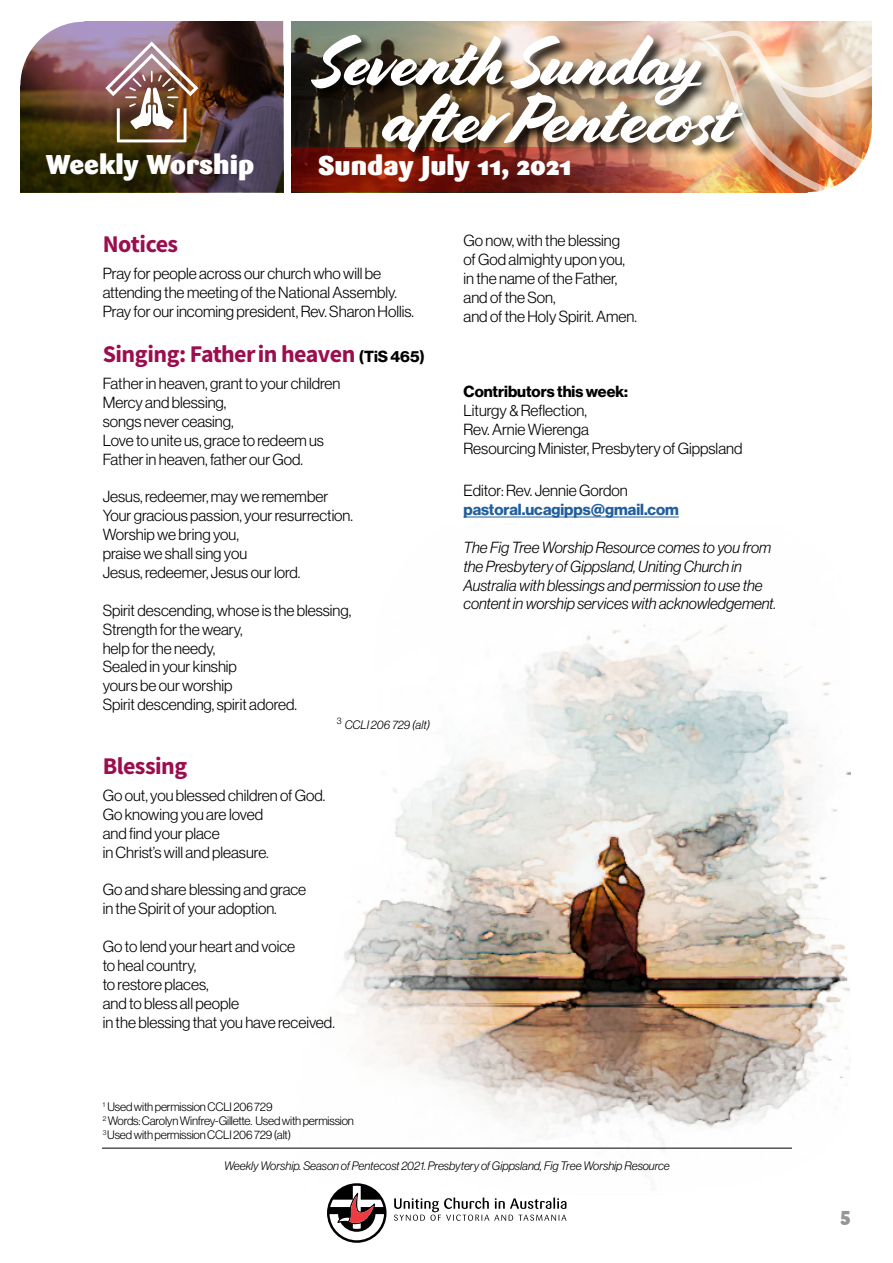
<style>
.page{position:relative;width:893px;height:1263px;background:#fff}
.page>*{position:absolute;margin:0;border:0;box-sizing:border-box;transform-origin:0 0}
.t1{font:69px/57px "Cortado";letter-spacing:-.02em;color:#fff}
.t2{font:900 27px "Sari";color:#fff}
.t3{font:24px "Source Sans Variable";letter-spacing:-.02em;color:#9b0e4e}
.t4{font:900 19.5px "Sari";color:#939598}
.t5{font:15.75px/18.9px "N Haas Grotesk DS Pro 45 Lt";color:#000}
.t6{font:15.75px/18.9px "N Haas Grotesk DS Pro 46 Lt It";color:#000}
.t7{font:15.75px "N Haas Grotesk DS Pro 75 Bd";color:#215e9e}
.t8{font:15.75px "N Haas Grotesk DS Pro 75 Bd";color:#000}
.t9{font:12px/14.4px "N Haas Grotesk DS Pro 45 Lt";letter-spacing:-.015em;color:#000}
.t10{font:12px "N Haas Grotesk DS Pro 46 Lt It";color:#000}
.s1{font-family:"N Haas Grotesk DS Pro 75 Bd";font-size:15.75px;color:#000}
</style>
<div class="page">
<img style="left:261px;top:516px;width:589px;height:651px">
<svg style="left:394px;top:1197px;width:172px;height:24px"></svg>
<svg style="left:327px;top:1183px;width:60px;height:60px"></svg>
<hr style="left:102px;top:1148px;width:690px;height:1px;background:#000">
<hr style="left:463px;top:517px;width:216px;height:1px;background:#215e9e">
<img style="left:292px;top:22px;width:407px;height:170px">
<img style="left:20px;top:22px;width:263px;height:170px">
<img style="left:105px;top:42px;width:93px;height:100px">
<svg style="left:292px;top:148px;width:394px;height:44px;background:#7f2317"></svg>
<svg style="left:20px;top:21px;width:64px;height:64px"></svg>
<div style="left:309px;top:34px;width:448px;height:131px;background:#000;opacity:.91"></div>
<img style="left:699px;top:22px;width:173px;height:171px">
<h2 class="t2" style="left:46px;top:148px;width:210px">Weekly Worship</h2>
<h1 class="t1" style="left:382px;top:35px;width:354px;text-indent:-69px">Seventh Sunday after Pentecost</h1>
<h2 class="t2" style="left:318px;top:148px;width:255px">Sunday July 11, 2021</h2>
<h3 class="t3" style="left:103px;top:229px;width:77px">Notices</h3>
<p class="t5" style="left:103px;top:264px;width:313px">Pray for people across our church who will be attending the meeting of the National Assembly.<br>Pray for our incoming president, Rev. Sharon Hollis.</p>
<h3 class="t3" style="left:103px;top:339px;width:324px">Singing: Father in heaven <span class="s1">(TiS 465)</span></h3>
<p class="t5" style="left:103px;top:374px;width:239px">Father in heaven, grant to your children<br>Mercy and blessing,<br>songs never ceasing,<br>Love to unite us, grace to redeem us<br>Father in heaven, father our God.</p>
<p class="t5" style="left:103px;top:487px;width:252px">Jesus, redeemer, may we remember<br>Your gracious passion, your resurrection.<br>Worship we bring you,<br>praise we shall sing you<br>Jesus, redeemer, Jesus our lord.</p>
<p class="t5" style="left:103px;top:601px;width:250px">Spirit descending, whose is the blessing,<br>Strength for the weary,<br>help for the needy,<br>Sealed in your kinship<br>yours be our worship<br>Spirit descending, spirit adored.</p>
<p class="t10" style="left:337px;top:718px;width:95px"><sup>3</sup> CCLI 206 729 (alt)</p>
<h3 class="t3" style="left:103px;top:751px;width:86px">Blessing</h3>
<p class="t5" style="left:103px;top:786px;width:224px">Go out, you blessed children of God.<br>Go knowing you are loved<br>and find your place<br>in Christ’s will and pleasure.</p>
<p class="t5" style="left:103px;top:880px;width:205px">Go and share blessing and grace in the Spirit of your adoption.</p>
<p class="t5" style="left:103px;top:937px;width:234px">Go to lend your heart and voice<br>to heal country,<br>to restore places,<br>and to bless all people<br>in the blessing that you have received.</p>
<p class="t9" style="left:103px;top:1099px;width:253px"><sup>1</sup> Used with permission CCLI 206 729<br><sup>2</sup> Words: Carolyn Winfrey-Gillette. Used with permission<br><sup>3</sup> Used with permission CCLI 206 729 (alt)</p>
<p class="t5" style="left:463px;top:231px;width:175px">Go now, with the blessing<br>of God almighty upon you, in the name of the Father, and of the Son,<br>and of the Holy Spirit. Amen.</p>
<p class="t8" style="left:463px;top:382px;width:166px">Contributors this week:</p>
<p class="t5" style="left:463px;top:401px;width:280px">Liturgy &amp; Reflection,<br>Rev. Arnie Wierenga<br>Resourcing Minister, Presbytery of Gippsland</p>
<p class="t5" style="left:463px;top:481px;width:166px">Editor: Rev. Jennie Gordon</p>
<p class="t7" style="left:463px;top:500px;width:217px">pastoral.ucagipps@gmail.com</p>
<p class="t6" style="left:463px;top:538px;width:314px">The Fig Tree Worship Resource comes to you from the Presbytery of Gippsland, Uniting Church in Australia with blessings and permission to use the content in worship services with acknowledgement.</p>
<p class="t10" style="left:224px;top:1159px;width:447px">Weekly Worship. Season of Pentecost 2021. Presbytery of Gippsland, Fig Tree Worship Resource</p>
<p class="t4" style="left:840px;top:1202px;width:11px">5</p>
</div>
